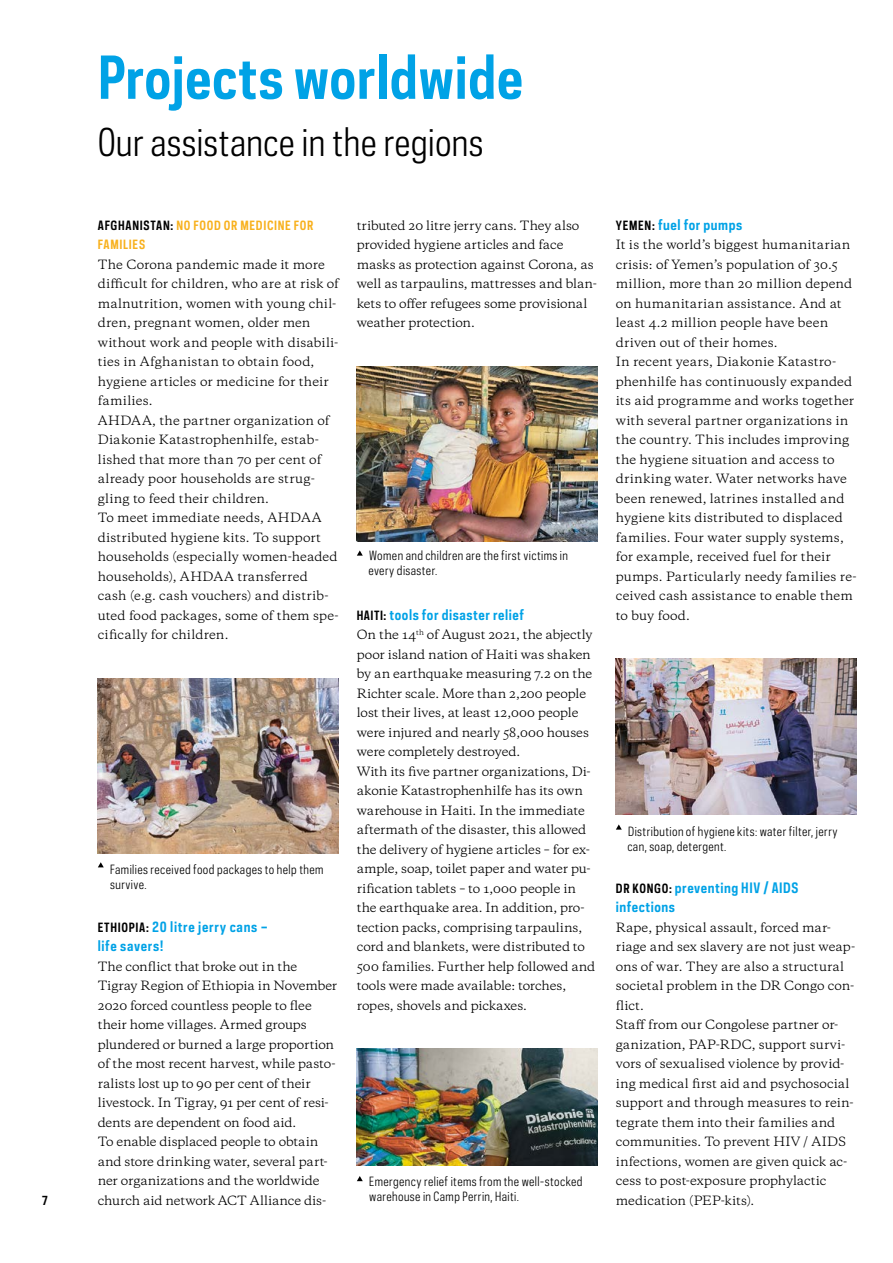
<style>
.page{position:relative;width:893px;height:1263px;background:#fff}
.page>*{position:absolute;margin:0;border:0;box-sizing:border-box;transform-origin:0 0}
.t1{font:700 55.5px "Polaris Condensed";letter-spacing:.01em;color:#00a2e6}
.t2{font:36px "Polaris Condensed";letter-spacing:.01em;color:#000}
.t3{font:700 13.5px/19.5px "Polaris Condensed";letter-spacing:.04em;color:#00a2e6}
.t4{font:12px/19.5px "Galaxie Copernicus";letter-spacing:.005em;color:#000}
.t5{font:12px/15px "Polaris Condensed";letter-spacing:.035em;color:#000}
.t6{font:700 12px/19.5px "Polaris Condensed";letter-spacing:.055em;color:#f8b11e}
.t7{font:700 12px "Polaris Condensed";color:#000}
.s1{color:#000}
.s2{font-size:12px;color:#000}
</style>
<div class="page">
<img style="left:98px;top:678px;width:241px;height:175px">
<svg style="left:98px;top:862px;width:6px;height:5px"></svg>
<svg style="left:357px;top:550px;width:6px;height:6px"></svg>
<img style="left:357px;top:1048px;width:241px;height:118px">
<svg style="left:357px;top:1176px;width:6px;height:5px"></svg>
<img style="left:616px;top:659px;width:241px;height:155px">
<svg style="left:616px;top:824px;width:6px;height:6px"></svg>
<img style="left:357px;top:366px;width:241px;height:176px">
<p class="t7" style="left:42px;top:1192px;width:8px">7</p>
<h1 class="t1" style="left:98px;top:41px;width:427px">Projects worldwide</h1>
<h2 class="t2" style="left:98px;top:118px;width:387px">Our assistance in the regions</h2>
<p class="t6" style="left:98px;top:215px;width:217px"><span class="s1">AFGHANISTAN:</span> NO FOOD OR MEDICINE FOR<br>FAMILIES</p>
<p class="t4" style="left:98px;top:254px;width:242px">The Corona pandemic made it more difficult for children, who are at risk of malnutrition, women with young chil&shy;dren, pregnant women, older men without work and people with disabili&shy;ties in Afghanistan to obtain food, hygiene articles or medicine for their families.<br>AHDAA, the partner organization of Diakonie Katastrophenhilfe, estab&shy;lished that more than 70 per cent of already poor households are strug&shy;gling to feed their children.<br>To meet immediate needs, AHDAA distributed hygiene kits. To support households (especially women-headed households), AHDAA transferred cash (e.g. cash vouchers) and distrib&shy;uted food packages, some of them spe&shy;cifically for children.</p>
<p class="t5" style="left:110px;top:861px;width:215px">Families received food packages to help them survive.</p>
<p class="t3" style="left:98px;top:916px;width:171px"><span class="s2">ETHIOPIA:</span> 20 litre jerry cans – life savers!</p>
<p class="t4" style="left:98px;top:956px;width:241px">The conflict that broke out in the Tigray Region of Ethiopia in November 2020 forced countless people to flee their home villages. Armed groups plundered or burned a large proportion of the most recent harvest, while pasto&shy;ralists lost up to 90 per cent of their livestock. In Tigray, 91 per cent of resi&shy;dents are dependent on food aid.<br>To enable displaced people to obtain and store drinking water, several part&shy;ner organizations and the worldwide church aid network ACT Alliance dis-</p>
<p class="t4" style="left:357px;top:215px;width:242px">tributed 20 litre jerry cans. They also provided hygiene articles and face masks as protection against Corona, as well as tarpaulins, mattresses and blan&shy;kets to offer refugees some provisional weather protection.</p>
<p class="t5" style="left:368px;top:548px;width:201px">Women and children are the first victims in every disaster.</p>
<p class="t3" style="left:357px;top:604px;width:169px"><span class="s2">HAITI:</span> tools for disaster relief</p>
<p class="t4" style="left:357px;top:625px;width:240px">On the 14<sup>th</sup> of August 2021, the abjectly poor island nation of Haiti was shaken by an earthquake measuring 7.2 on the Richter scale. More than 2,200 people lost their lives, at least 12,000 people were injured and nearly 58,000 houses were completely destroyed.<br>With its five partner organizations, Di&shy;akonie Katastrophenhilfe has its own warehouse in Haiti. In the immediate aftermath of the disaster, this allowed the delivery of hygiene articles – for ex&shy;ample, soap, toilet paper and water pu&shy;rification tablets – to 1,000 people in the earthquake area. In addition, pro&shy;tection packs, comprising tarpaulins, cord and blankets, were distributed to 500 families. Further help followed and tools were made available: torches, ropes, shovels and pickaxes.</p>
<p class="t5" style="left:369px;top:1173px;width:215px">Emergency relief items from the well-stocked warehouse in Camp Perrin, Haiti.</p>
<p class="t3" style="left:616px;top:214px;width:128px"><span class="s2">YEMEN:</span> fuel for pumps</p>
<p class="t4" style="left:616px;top:235px;width:242px">It is the world’s biggest humanitarian crisis: of Yemen’s population of 30.5 million, more than 20 million depend on humanitarian assistance. And at least 4.2 million people have been driven out of their homes.<br>In recent years, Diakonie Katastro&shy;phenhilfe has continuously expanded its aid programme and works together with several partner organizations in the country. This includes improving the hygiene situation and access to drinking water. Water networks have been renewed, latrines installed and hygiene kits distributed to displaced families. Four water supply systems, for example, received fuel for their pumps. Particularly needy families re&shy;ceived cash assistance to enable them to buy food.</p>
<p class="t5" style="left:627px;top:823px;width:212px">Distribution of hygiene kits: water filter, jerry can, soap, detergent.</p>
<p class="t3" style="left:616px;top:877px;width:184px"><span class="s2">DR KONGO:</span> preventing HIV / AIDS infections</p>
<p class="t4" style="left:616px;top:917px;width:241px">Rape, physical assault, forced mar&shy;riage and sex slavery are not just weap&shy;ons of war. They are also a structural societal problem in the DR Congo con&shy;flict.<br>Staff from our Congolese partner or&shy;ganization, PAP-RDC, support survi&shy;vors of sexualised violence by provid&shy;ing medical first aid and psychosocial support and through measures to rein&shy;tegrate them into their families and communities. To prevent HIV / AIDS infections, women are given quick ac&shy;cess to post-exposure prophylactic medication (PEP-kits).</p>
</div>
